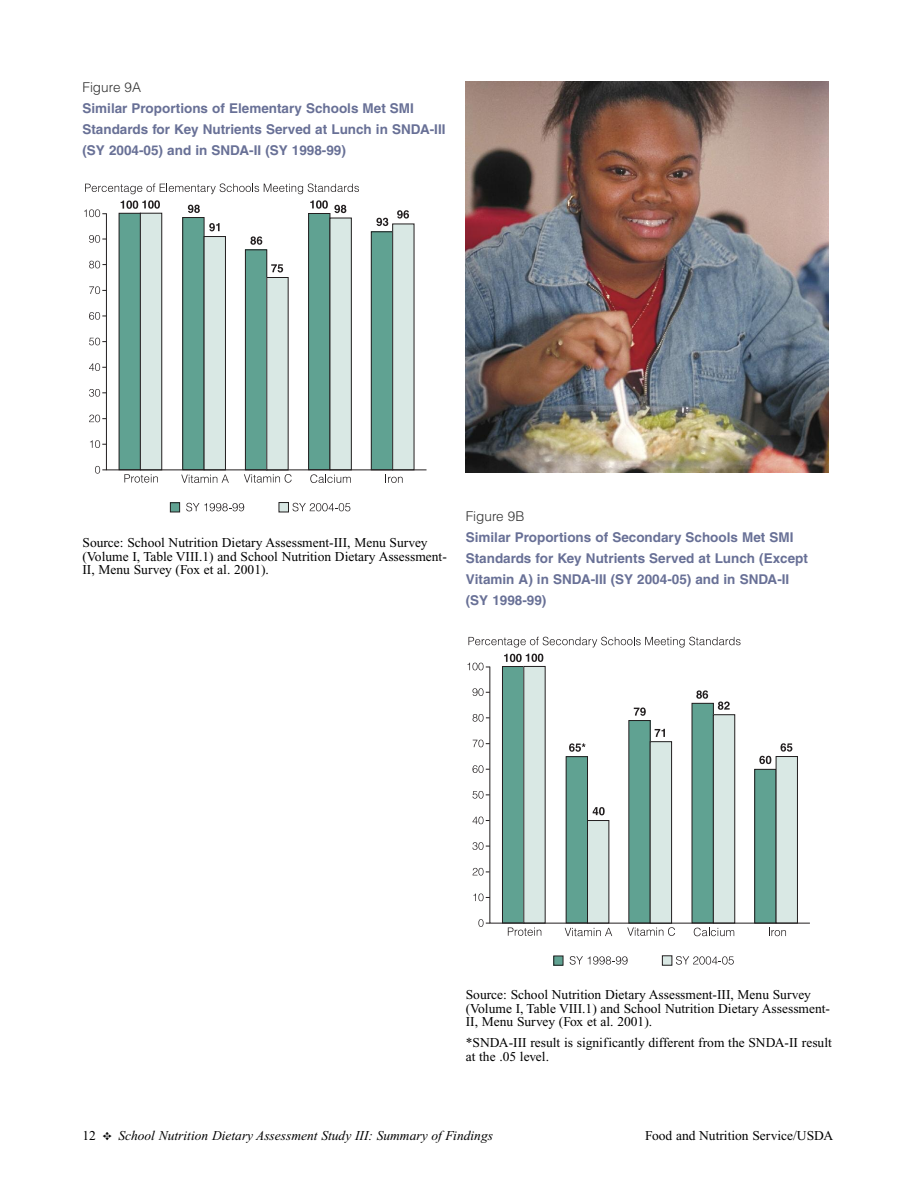
<style>
.page{position:relative;width:918px;height:1188px;background:#fff}
.page>*{position:absolute;margin:0;border:0;box-sizing:border-box;transform-origin:0 0}
.t1{font:13.5px/13.5px "Times";color:#000}
.t2{font:700 13.5px/21px "Helvetica";color:#687096}
.t3{font:italic 13.5px "Times";color:#000}
.t4{font:300 13.5px "Helvetica";color:#333}
.s1{font-style:normal}
</style>
<div class="page">
<svg style="left:85px;top:183px;width:274px;height:11px"></svg>
<svg style="left:89px;top:363px;width:17px;height:8px"></svg>
<svg style="left:89px;top:389px;width:17px;height:8px"></svg>
<svg style="left:89px;top:415px;width:17px;height:7px"></svg>
<svg style="left:90px;top:440px;width:16px;height:8px"></svg>
<svg style="left:95px;top:466px;width:11px;height:8px"></svg>
<svg style="left:89px;top:235px;width:17px;height:8px"></svg>
<svg style="left:89px;top:261px;width:17px;height:7px"></svg>
<svg style="left:89px;top:286px;width:17px;height:8px"></svg>
<svg style="left:89px;top:312px;width:17px;height:8px"></svg>
<svg style="left:89px;top:338px;width:17px;height:7px"></svg>
<svg style="left:84px;top:209px;width:22px;height:8px"></svg>
<svg style="left:124px;top:474px;width:34px;height:9px"></svg>
<svg style="left:181px;top:475px;width:48px;height:8px"></svg>
<svg style="left:244px;top:474px;width:48px;height:9px"></svg>
<svg style="left:310px;top:474px;width:41px;height:9px"></svg>
<div style="left:170px;top:503px;width:10px;height:9px;background:#60a292"></div>
<div style="left:170px;top:503px;width:10px;height:9px;border:1px solid #231f20"></div>
<div style="left:279px;top:503px;width:9px;height:9px;background:#d9e8e4"></div>
<div style="left:279px;top:502px;width:10px;height:10px;border:1px solid #231f20"></div>
<svg style="left:186px;top:503px;width:58px;height:8px"></svg>
<svg style="left:293px;top:503px;width:57px;height:8px"></svg>
<svg style="left:121px;top:200px;width:39px;height:9px"></svg>
<svg style="left:188px;top:205px;width:12px;height:8px"></svg>
<svg style="left:334px;top:205px;width:12px;height:8px"></svg>
<svg style="left:397px;top:210px;width:12px;height:3px"></svg>
<svg style="left:385px;top:475px;width:18px;height:8px"></svg>
<svg style="left:106px;top:213px;width:321px;height:258px"></svg>
<svg style="left:310px;top:200px;width:18px;height:9px"></svg>
<svg style="left:468px;top:637px;width:273px;height:11px"></svg>
<svg style="left:472px;top:817px;width:17px;height:7px"></svg>
<svg style="left:472px;top:842px;width:17px;height:8px"></svg>
<svg style="left:473px;top:868px;width:16px;height:8px"></svg>
<svg style="left:473px;top:894px;width:16px;height:7px"></svg>
<svg style="left:478px;top:919px;width:11px;height:8px"></svg>
<svg style="left:473px;top:688px;width:16px;height:8px"></svg>
<svg style="left:473px;top:714px;width:16px;height:8px"></svg>
<svg style="left:473px;top:740px;width:16px;height:7px"></svg>
<svg style="left:473px;top:765px;width:16px;height:8px"></svg>
<svg style="left:472px;top:791px;width:17px;height:8px"></svg>
<svg style="left:467px;top:663px;width:22px;height:7px"></svg>
<svg style="left:508px;top:927px;width:33px;height:9px"></svg>
<svg style="left:565px;top:928px;width:47px;height:8px"></svg>
<svg style="left:627px;top:927px;width:48px;height:9px"></svg>
<svg style="left:694px;top:928px;width:40px;height:8px"></svg>
<div style="left:554px;top:956px;width:9px;height:9px;background:#60a292"></div>
<div style="left:662px;top:956px;width:10px;height:9px;background:#d9e8e4"></div>
<div style="left:662px;top:956px;width:10px;height:9px;border:1px solid #231f20"></div>
<svg style="left:570px;top:956px;width:58px;height:9px"></svg>
<svg style="left:676px;top:956px;width:58px;height:9px"></svg>
<svg style="left:504px;top:654px;width:39px;height:8px"></svg>
<svg style="left:769px;top:928px;width:17px;height:8px"></svg>
<svg style="left:489px;top:666px;width:321px;height:258px"></svg>
<svg style="left:696px;top:690px;width:12px;height:9px"></svg>
<img style="left:466px;top:82px;width:363px;height:390px">
<p class="t4" style="left:82px;top:82px;width:60px">Figure 9A</p>
<p class="t2" style="left:82px;top:99px;width:365px">Similar Proportions of Elementary Schools Met SMI<br>Standards for Key Nutrients Served at Lunch in SNDA-III (SY 2004-05) and in SNDA-II (SY 1998-99)</p>
<p class="t1" style="left:82px;top:537px;width:366px">Source: School Nutrition Dietary Assessment-III, Menu Survey (Volume I, Table VIII.1) and School Nutrition Dietary Assessment-<br>II, Menu Survey (Fox et al. 2001).</p>
<p class="t4" style="left:466px;top:511px;width:60px">Figure 9B</p>
<p class="t2" style="left:466px;top:528px;width:344px">Similar Proportions of Secondary Schools Met SMI Standards for Key Nutrients Served at Lunch (Except Vitamin A) in SNDA-III (SY 2004-05) and in SNDA-II (SY 1998-99)</p>
<p class="t1" style="left:466px;top:989px;width:366px">Source: School Nutrition Dietary Assessment-III, Menu Survey (Volume I, Table VIII.1) and School Nutrition Dietary Assessment-<br>II, Menu Survey (Fox et al. 2001).</p>
<p class="t1" style="left:466px;top:1037px;width:368px">*SNDA-III result is significantly different from the SNDA-II result at the .05 level.</p>
<p class="t3" style="left:82px;top:1131px;width:412px"><span class="s1">12</span> ✥ School Nutrition Dietary Assessment Study III: Summary of Findings</p>
<p class="t1" style="left:645px;top:1130px;width:189px">Food and Nutrition Service/USDA</p>
</div>
